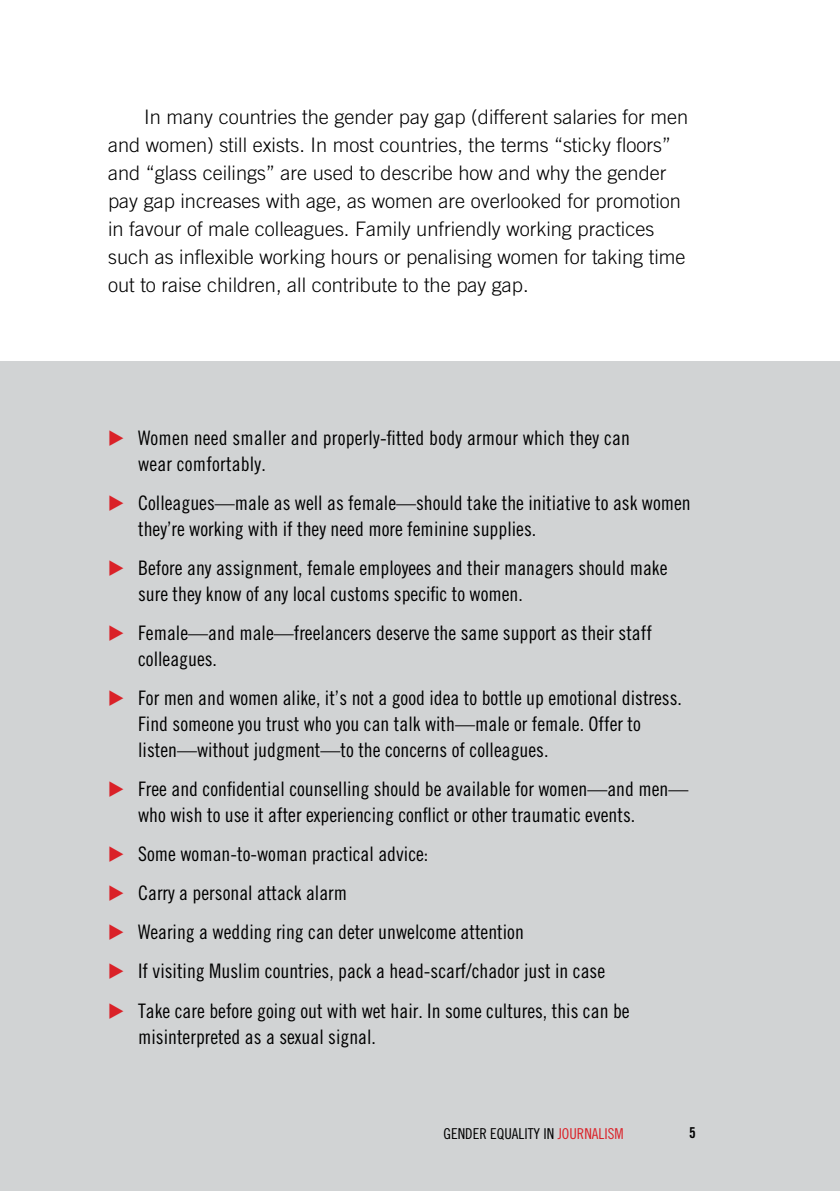
<style>
.page{position:relative;width:840px;height:1191px;background:#fff}
.page>*{position:absolute;margin:0;border:0;box-sizing:border-box;transform-origin:0 0}
.t1{font:20px/26px "Trade Gothic Cond Eighteen";color:#000}
.t2{font:300 20px/28px "Trade Gothic";color:#000}
.t3{font:15px "Trade Gothic Cond Eighteen";color:#000}
.t4{font:15px "Trade Gothic Bold Cond Twenty";color:#000}
.s1{font-family:"European Pi Three";color:#da2128}
.s2{color:#da2128}
</style>
<div class="page">
<div style="left:0;top:361px;width:839px;height:830px;background:#d1d3d4"></div>
<p class="t2" style="left:108px;top:102px;width:581px;text-indent:36px">In many countries the gender pay gap (different salaries for men and women) still exists. In most countries, the terms “sticky floors” and “glass ceilings” are used to describe how and why the gender pay gap increases with age, as women are overlooked for promotion in favour of male colleagues. Family unfriendly working practices such as inflexible working hours or penalising women for taking time out to raise children, all contribute to the pay gap.</p>
<p class="t1" style="left:138px;top:425px;width:493px;text-indent:-30px"><span class="s1">E</span> Women need smaller and properly-fitted body armour which they can wear comfortably.</p>
<p class="t1" style="left:138px;top:490px;width:554px;text-indent:-30px"><span class="s1">E</span> Colleagues—male as well as female—should take the initiative to ask women they’re working with if they need more feminine supplies.</p>
<p class="t1" style="left:138px;top:555px;width:530px;text-indent:-30px"><span class="s1">E</span> Before any assignment, female employees and their managers should make sure they know of any local customs specific to women.</p>
<p class="t1" style="left:138px;top:620px;width:515px;text-indent:-30px"><span class="s1">E</span> Female—and male—freelancers deserve the same support as their staff colleagues.</p>
<p class="t1" style="left:138px;top:685px;width:545px;text-indent:-30px"><span class="s1">E</span> For men and women alike, it’s not a good idea to bottle up emotional distress.<br>Find someone you trust who you can talk with—male or female. Offer to listen—without judgment—to the concerns of colleagues.</p>
<p class="t1" style="left:138px;top:776px;width:551px;text-indent:-30px"><span class="s1">E</span> Free and confidential counselling should be available for women—and men— who wish to use it after experiencing conflict or other traumatic events.</p>
<p class="t1" style="left:108px;top:834px;width:522px;line-height:39px"><span class="s1">E</span> Some woman-to-woman practical advice:<br><span class="s1">E</span> Carry a personal attack alarm<br><span class="s1">E</span> Wearing a wedding ring can deter unwelcome attention<br><span class="s1">E</span> If visiting Muslim countries, pack a head-scarf/chador just in case<br><span class="s1">E</span> Take care before going out with wet hair. In some cultures, this can be</p>
<p class="t1" style="left:138px;top:1023px;width:239px">misinterpreted as a sexual signal.</p>
<p class="t3" style="left:443px;top:1124px;width:180px">Gender Equality in <span class="s2">Journalism</span></p>
<p class="t4" style="left:688px;top:1124px;width:8px">5</p>
</div>
